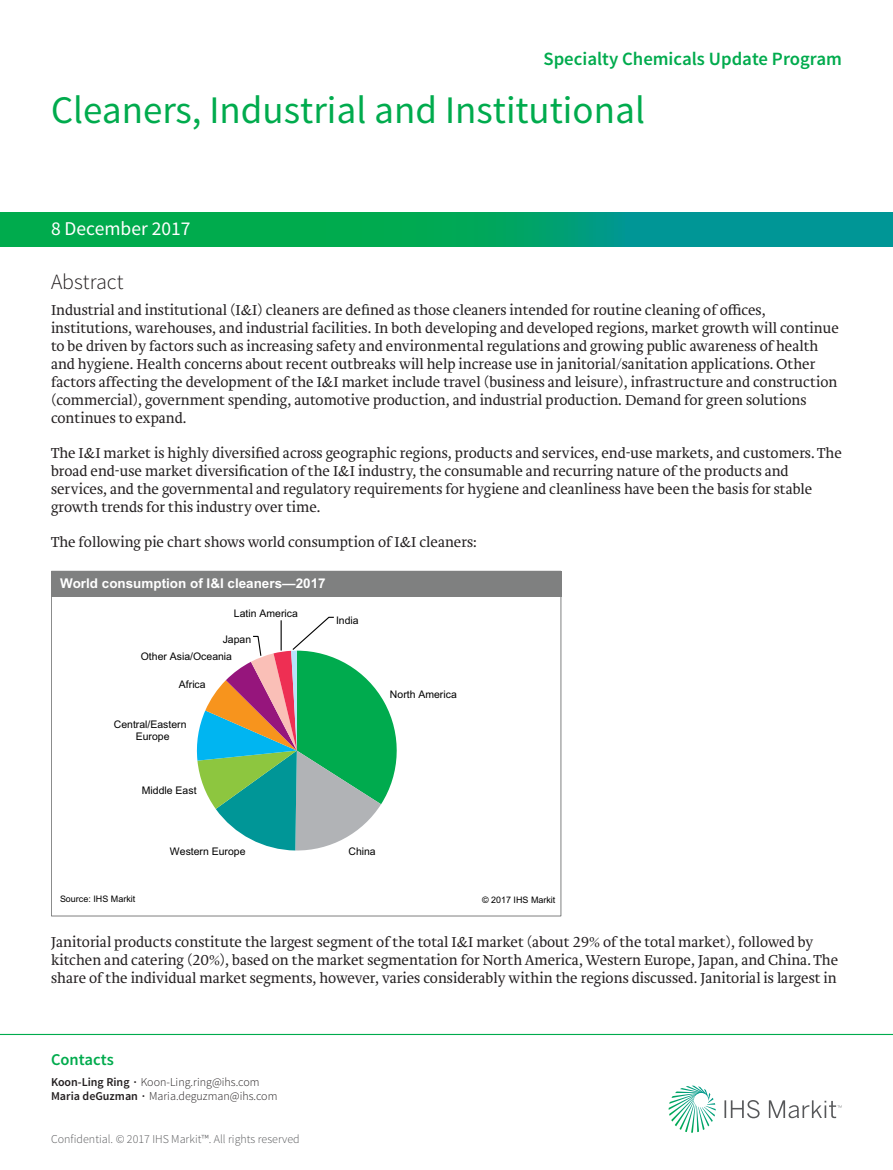
<style>
.page{position:relative;width:893px;height:1170px;background:#fff}
.page>*{position:absolute;margin:0;border:0;box-sizing:border-box;transform-origin:0 0}
.t1{font:39px "Source Sans Pro";color:#00ab4d}
.t2{font:300 21.75px "Source Sans Pro";color:#231f20}
.t3{font:19.5px "Source Sans Pro";color:#fff}
.t4{font:600 18.75px "Source Sans Pro";color:#00ab4d}
.t5{font:600 16.5px "Source Sans Pro";color:#00ab4d}
.t6{font:300 15px/18px "Brioni Std";color:#231f20}
.t7{font:700 13.5px "Arial";color:#fff}
.t8{font:300 12px/14.4px "Source Sans Pro";color:#231f20}
.t9{font:300 12px "Source Sans Pro";color:#57585a}
.t10{font:10.5px/12.3px "Arial";color:#000;text-align:center}
.t11{font:9px "Arial";color:#000}
.s1{font-weight:600}
</style>
<div class="page">
<svg style="left:51px;top:596px;width:510px;height:320px"></svg>
<div style="left:51px;top:571px;width:510px;height:25px;background:#7f8080"></div>
<svg style="left:669px;top:1085px;width:47px;height:47px"></svg>
<svg style="left:724px;top:1100px;width:36px;height:18px"></svg>
<svg style="left:769px;top:1100px;width:72px;height:18px"></svg>
<hr style="left:0;top:1033px;width:893px;height:1px;background:#00ab4d">
<svg style="left:0;top:213px;width:893px;height:34px;background:#00a269"></svg>
<p class="t4" style="left:543px;top:52px;width:300px">Specialty Chemicals Update Program</p>
<h1 class="t1" style="left:51px;top:95px;width:595px">Cleaners, Industrial and Institutional</h1>
<h3 class="t3" style="left:51px;top:221px;width:141px">8 December 2017</h3>
<h2 class="t2" style="left:51px;top:273px;width:74px">Abstract</h2>
<p class="t6" style="left:51px;top:303px;width:789px">Industrial and institutional (I&amp;I) cleaners are defined as those cleaners intended for routine cleaning of offices, institutions, warehouses, and industrial facilities. In both developing and developed regions, market growth will continue to be driven by factors such as increasing safety and environmental regulations and growing public awareness of health and hygiene. Health concerns about recent outbreaks will help increase use in janitorial/sanitation applications. Other factors affecting the development of the I&amp;I market include travel (business and leisure), infrastructure and construction (commercial), government spending, automotive production, and industrial production. Demand for green solutions continues to expand.</p>
<p class="t6" style="left:51px;top:446px;width:792px">The I&amp;I market is highly diversified across geographic regions, products and services, end-use markets, and customers. The broad end-use market diversification of the I&amp;I industry, the consumable and recurring nature of the products and services, and the governmental and regulatory requirements for hygiene and cleanliness have been the basis for stable growth trends for this industry over time.</p>
<p class="t6" style="left:51px;top:535px;width:427px">The following pie chart shows world consumption of I&amp;I cleaners:</p>
<p class="t7" style="left:60px;top:574px;width:267px">World consumption of I&amp;I cleaners—2017</p>
<p class="t10" style="left:234px;top:607px;width:65px">Latin America</p>
<p class="t10" style="left:223px;top:633px;width:30px">Japan</p>
<p class="t10" style="left:141px;top:649px;width:93px">Other Asia/Oceania</p>
<p class="t10" style="left:179px;top:678px;width:28px">Africa</p>
<p class="t10" style="left:336px;top:614px;width:24px">India</p>
<p class="t10" style="left:114px;top:718px;width:74px">Central/Eastern<br>Europe</p>
<p class="t10" style="left:142px;top:784px;width:56px">Middle East</p>
<p class="t10" style="left:390px;top:688px;width:68px">North America</p>
<p class="t10" style="left:170px;top:845px;width:77px">Western Europe</p>
<p class="t10" style="left:348px;top:845px;width:29px">China</p>
<p class="t11" style="left:60px;top:893px;width:77px">Source: IHS Markit</p>
<p class="t11" style="left:482px;top:894px;width:75px">© 2017 IHS Markit</p>
<p class="t6" style="left:51px;top:934px;width:789px">Janitorial products constitute the largest segment of the total I&amp;I market (about 29% of the total market), followed by kitchen and catering (20%), based on the market segmentation for North America, Western Europe, Japan, and China. The share of the individual market segments, however, varies considerably within the regions discussed. Janitorial is largest in</p>
<p class="t5" style="left:51px;top:1053px;width:64px">Contacts</p>
<p class="t8" style="left:51px;top:1075px;width:228px"><span class="s1">Koon-Ling Ring ∙</span> Koon-Ling.ring@ihs.com<br><span class="s1">Maria deGuzman ∙</span> Maria.deguzman@ihs.com</p>
<p class="t9" style="left:51px;top:1134px;width:250px">Confidential. © 2017 IHS Markit™. All rights reserved</p>
</div>
